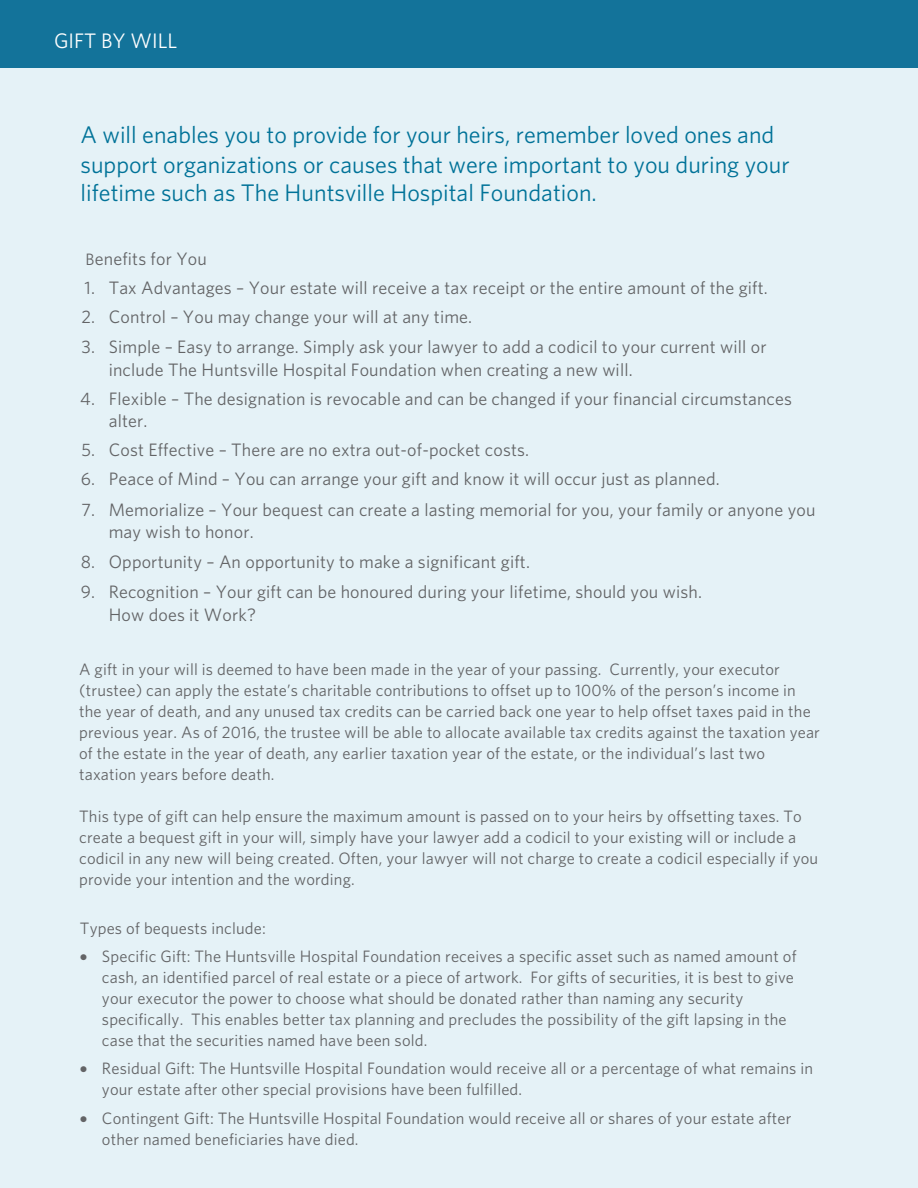
<style>
.page{position:relative;width:918px;height:1188px;background:#fff}
.page>*{position:absolute;margin:0;border:0;box-sizing:border-box;transform-origin:0 0}
.t1{font:24px/29px "Whitney";color:#007298}
.t2{font:21px "Whitney";color:#fff}
.t3{font:18px/23px "Whitney";letter-spacing:.01em;color:#636466}
.t4{font:16.5px/21px "Whitney";letter-spacing:.01em;color:#636466}
.s1{font-size:16.5px}
</style>
<div class="page">
<div style="left:0;top:68px;width:918px;height:1120px;background:#e5f2f7"></div>
<div style="left:0;top:0;width:918px;height:68px;background:#13739a"></div>
<p class="t2" style="left:54px;top:29px;width:125px">GIFT BY WILL</p>
<h1 class="t1" style="left:81px;top:120px;width:711px">A will enables you to provide for your heirs, remember loved ones and support organizations or causes that were important to you during your lifetime such as The Huntsville Hospital Foundation.</h1>
<p class="t3" style="left:86px;top:247px;width:123px"><span class="s1">B</span>enefits for You</p>
<p class="t3" style="left:85px;top:276px;width:685px">1. Tax Advantages – Your estate will receive a tax receipt or the entire amount of the gift.</p>
<p class="t3" style="left:81px;top:305px;width:392px">2. Control – You may change your will at any time.</p>
<p class="t3" style="left:109px;top:335px;width:659px;text-indent:-27px">3. Simple – Easy to arrange. Simply ask your lawyer to add a codicil to your current will or include The Huntsville Hospital Foundation when creating a new will.</p>
<p class="t3" style="left:109px;top:388px;width:685px;line-height:21.6px;text-indent:-28px">4. Flexible – The designation is revocable and can be changed if your financial circumstances alter.</p>
<p class="t3" style="left:81px;top:438px;width:449px">5. Cost Effective – There are no extra out-of-pocket costs.</p>
<p class="t3" style="left:81px;top:467px;width:641px">6. Peace of Mind – You can arrange your gift and know it will occur just as planned.</p>
<p class="t3" style="left:109px;top:497px;width:708px;text-indent:-27px">7. Memorialize – Your bequest can create a lasting memorial for you, your family or anyone you may wish to honor.</p>
<p class="t3" style="left:81px;top:549px;width:451px">8. Opportunity – An opportunity to make a significant gift.</p>
<p class="t3" style="left:109px;top:580px;width:595px;text-indent:-28px">9. Recognition – Your gift can be honoured during your lifetime, should you wish.<br>How does it Work?</p>
<p class="t4" style="left:79px;top:658px;width:742px">A gift in your will is deemed to have been made in the year of your passing. Currently, your executor (trustee) can apply the estate’s charitable contributions to offset up to 100% of the person’s income in the year of death, and any unused tax credits can be carried back one year to help offset taxes paid in the previous year. As of 2016, the trustee will be able to allocate available tax credits against the taxation year of the estate in the year of death, any earlier taxation year of the estate, or the individual’s last two taxation years before death.</p>
<p class="t4" style="left:79px;top:805px;width:741px">This type of gift can help ensure the maximum amount is passed on to your heirs by offsetting taxes. To create a bequest gift in your will, simply have your lawyer add a codicil to your existing will or include a codicil in any new will being created. Often, your lawyer will not charge to create a codicil especially if you provide your intention and the wording.</p>
<p class="t4" style="left:80px;top:917px;width:187px">Types of bequests include:</p>
<p class="t4" style="left:102px;top:945px;width:696px;text-indent:-22px">• Specific Gift: The Huntsville Hospital Foundation receives a specific asset such as named amount of cash, an identified parcel of real estate or a piece of artwork. For gifts of securities, it is best to give your executor the power to choose what should be donated rather than naming any security specifically. This enables better tax planning and precludes the possibility of the gift lapsing in the case that the securities named have been sold.</p>
<p class="t4" style="left:102px;top:1058px;width:713px;text-indent:-22px">• Residual Gift: The Huntsville Hospital Foundation would receive all or a percentage of what remains in your estate after other special provisions have been fulfilled.</p>
<p class="t4" style="left:102px;top:1107px;width:691px;text-indent:-22px">• Contingent Gift: The Huntsville Hospital Foundation would receive all or shares of your estate after other named beneficiaries have died.</p>
</div>
